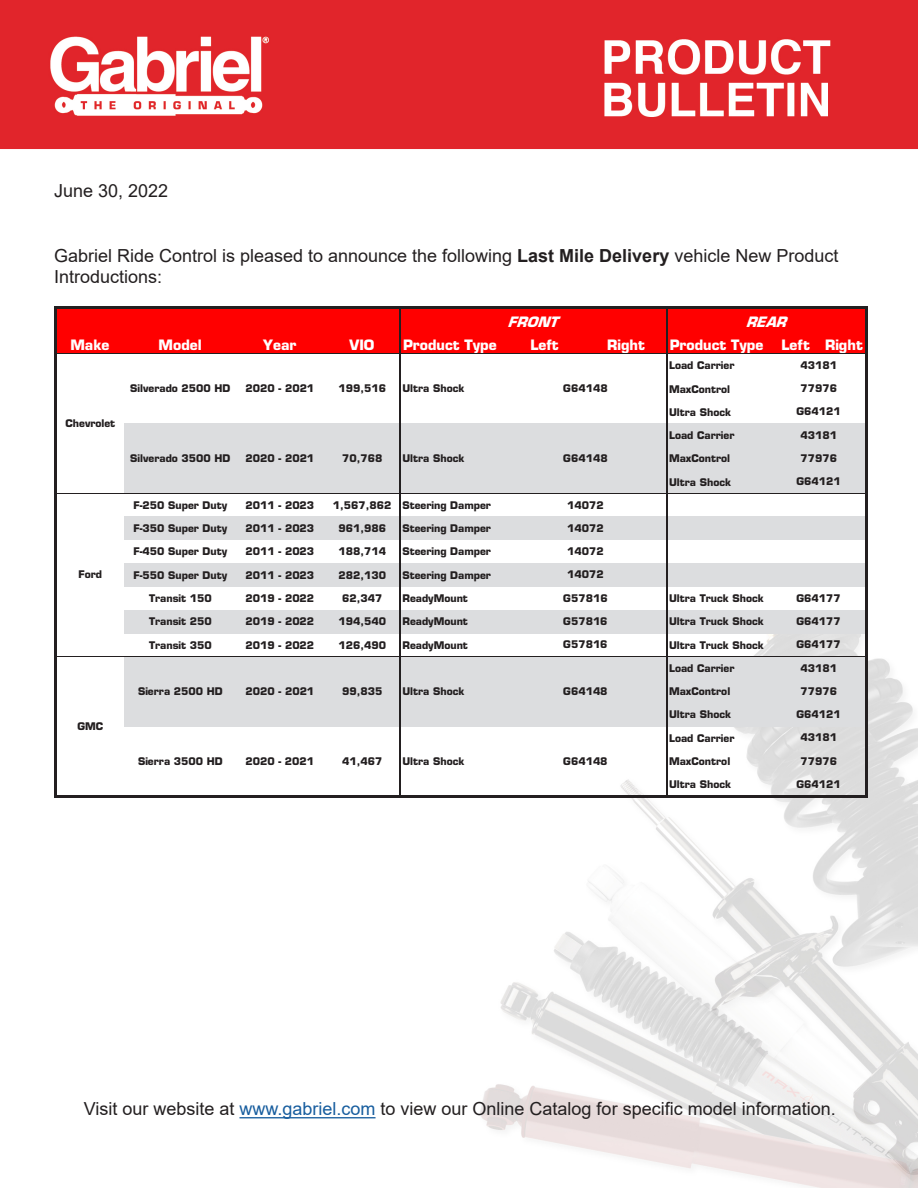
<style>
.page{position:relative;width:918px;height:1188px;background:#fff}
.page>*{position:absolute;margin:0;border:0;box-sizing:border-box;transform-origin:0 0}
.t1{font:18px/21.6px "Arial";color:#231f20}
.t2{font:700 13.95px "Eurostile";color:#fff}
.t3{font:italic 700 13.95px "Eurostile";color:#fff}
.t4{font:700 10.2px "Eurostile";color:#231f20}
.s1{font-weight:700}
.s2{color:#175d9e}
</style>
<div class="page">
<img style="left:0;top:0;width:918px;height:1188px">
<div style="left:56px;top:308px;width:811px;height:46px;background:#f00"></div>
<div style="left:124px;top:424px;width:743px;height:23px;background:#dcdddf"></div>
<div style="left:124px;top:447px;width:743px;height:23px;background:#dcdddf"></div>
<div style="left:124px;top:470px;width:743px;height:24px;background:#dcdddf"></div>
<div style="left:124px;top:517px;width:743px;height:23px;background:#dcdddf"></div>
<div style="left:124px;top:563px;width:743px;height:24px;background:#dcdddf"></div>
<div style="left:124px;top:610px;width:743px;height:23px;background:#dcdddf"></div>
<div style="left:124px;top:656px;width:743px;height:24px;background:#dcdddf"></div>
<div style="left:124px;top:680px;width:743px;height:23px;background:#dcdddf"></div>
<div style="left:124px;top:703px;width:743px;height:23px;background:#dcdddf"></div>
<hr style="left:57px;top:353px;width:342px;height:1px;background:#231f20">
<hr style="left:401px;top:353px;width:265px;height:1px;background:#231f20">
<hr style="left:57px;top:493px;width:342px;height:1px;background:#231f20">
<hr style="left:401px;top:493px;width:265px;height:1px;background:#231f20">
<hr style="left:57px;top:656px;width:342px;height:1px;background:#231f20">
<hr style="left:401px;top:656px;width:265px;height:1px;background:#231f20">
<hr style="left:54px;top:306px;width:3px;height:491px;background:#231f20">
<hr style="left:399px;top:309px;width:2px;height:486px;background:#231f20">
<hr style="left:666px;top:309px;width:2px;height:486px;background:#231f20">
<hr style="left:865px;top:309px;width:3px;height:488px;background:#231f20">
<hr style="left:57px;top:306px;width:811px;height:3px;background:#231f20">
<hr style="left:668px;top:353px;width:197px;height:1px;background:#231f20">
<hr style="left:668px;top:493px;width:197px;height:1px;background:#231f20">
<hr style="left:668px;top:656px;width:197px;height:1px;background:#231f20">
<hr style="left:57px;top:795px;width:811px;height:2px;background:#231f20">
<hr style="left:239px;top:1117px;width:137px;height:1px;background:#175d9e">
<h1 class="t1" style="left:54px;top:180px;width:116px">June 30, 2022</h1>
<h1 class="t1" style="left:54px;top:244px;width:786px">Gabriel Ride Control is pleased to announce the following <span class="s1">Last Mile Delivery</span> vehicle New Product<br>Introductions:</h1>
<h2 class="t3" style="left:508px;top:313px;width:57px">FRONT</h2>
<h2 class="t3" style="left:746px;top:313px;width:47px">REAR</h2>
<h2 class="t2" style="left:70px;top:336px;width:41px">Make</h2>
<h2 class="t2" style="left:159px;top:336px;width:45px">Model</h2>
<h2 class="t2" style="left:263px;top:336px;width:35px">Year</h2>
<h2 class="t2" style="left:350px;top:336px;width:26px">VIO</h2>
<p class="t4" style="left:65px;top:417px;width:51px">Chevrolet</p>
<p class="t4" style="left:130px;top:382px;width:102px">Silverado 2500 HD</p>
<p class="t4" style="left:246px;top:382px;width:70px">2020 - 2021</p>
<p class="t4" style="left:338px;top:382px;width:49px">199,516</p>
<p class="t4" style="left:130px;top:452px;width:102px">Silverado 3500 HD</p>
<p class="t4" style="left:246px;top:452px;width:70px">2020 - 2021</p>
<p class="t4" style="left:342px;top:452px;width:42px">70,768</p>
<h2 class="t2" style="left:403px;top:336px;width:95px">Product Type</h2>
<h2 class="t2" style="left:530px;top:336px;width:30px">Left</h2>
<h2 class="t2" style="left:607px;top:336px;width:39px">Right</h2>
<h2 class="t2" style="left:670px;top:336px;width:95px">Product Type</h2>
<h2 class="t2" style="left:782px;top:336px;width:83px">Left Right</h2>
<p class="t4" style="left:669px;top:359px;width:67px">Load Carrier</p>
<p class="t4" style="left:669px;top:382px;width:63px">MaxControl</p>
<p class="t4" style="left:669px;top:406px;width:64px">Ultra Shock</p>
<p class="t4" style="left:669px;top:429px;width:67px">Load Carrier</p>
<p class="t4" style="left:669px;top:452px;width:63px">MaxControl</p>
<p class="t4" style="left:669px;top:476px;width:64px">Ultra Shock</p>
<p class="t4" style="left:800px;top:359px;width:38px">43181</p>
<p class="t4" style="left:800px;top:382px;width:38px">77976</p>
<p class="t4" style="left:402px;top:382px;width:64px">Ultra Shock</p>
<p class="t4" style="left:563px;top:382px;width:46px">G64148</p>
<p class="t4" style="left:796px;top:405px;width:46px">G64121</p>
<p class="t4" style="left:800px;top:429px;width:38px">43181</p>
<p class="t4" style="left:800px;top:452px;width:38px">77976</p>
<p class="t4" style="left:402px;top:452px;width:64px">Ultra Shock</p>
<p class="t4" style="left:563px;top:452px;width:46px">G64148</p>
<p class="t4" style="left:796px;top:475px;width:46px">G64121</p>
<p class="t4" style="left:78px;top:568px;width:25px">Ford</p>
<p class="t4" style="left:77px;top:720px;width:27px">GMC</p>
<p class="t4" style="left:567px;top:499px;width:38px">14072</p>
<p class="t4" style="left:567px;top:522px;width:38px">14072</p>
<p class="t4" style="left:567px;top:545px;width:38px">14072</p>
<p class="t4" style="left:567px;top:568px;width:38px">14072</p>
<p class="t4" style="left:563px;top:592px;width:46px">G57816</p>
<p class="t4" style="left:134px;top:499px;width:95px">F-250 Super Duty</p>
<p class="t4" style="left:246px;top:499px;width:70px">2011 - 2023</p>
<p class="t4" style="left:333px;top:499px;width:160px">1,567,862 Steering Damper</p>
<p class="t4" style="left:134px;top:522px;width:95px">F-350 Super Duty</p>
<p class="t4" style="left:246px;top:522px;width:70px">2011 - 2023</p>
<p class="t4" style="left:338px;top:522px;width:49px">961,986</p>
<p class="t4" style="left:402px;top:522px;width:90px">Steering Damper</p>
<p class="t4" style="left:134px;top:545px;width:95px">F-450 Super Duty</p>
<p class="t4" style="left:246px;top:545px;width:70px">2011 - 2023</p>
<p class="t4" style="left:338px;top:545px;width:49px">188,714</p>
<p class="t4" style="left:402px;top:545px;width:90px">Steering Damper</p>
<p class="t4" style="left:134px;top:569px;width:95px">F-550 Super Duty</p>
<p class="t4" style="left:246px;top:569px;width:70px">2011 - 2023</p>
<p class="t4" style="left:338px;top:569px;width:49px">282,130</p>
<p class="t4" style="left:402px;top:569px;width:90px">Steering Damper</p>
<p class="t4" style="left:149px;top:592px;width:64px">Transit 150</p>
<p class="t4" style="left:246px;top:592px;width:70px">2019 - 2022</p>
<p class="t4" style="left:342px;top:592px;width:42px">62,347</p>
<p class="t4" style="left:402px;top:592px;width:67px">ReadyMount</p>
<p class="t4" style="left:669px;top:592px;width:96px">Ultra Truck Shock</p>
<p class="t4" style="left:149px;top:615px;width:64px">Transit 250</p>
<p class="t4" style="left:246px;top:615px;width:70px">2019 - 2022</p>
<p class="t4" style="left:338px;top:615px;width:49px">194,540</p>
<p class="t4" style="left:402px;top:615px;width:67px">ReadyMount</p>
<p class="t4" style="left:669px;top:615px;width:96px">Ultra Truck Shock</p>
<p class="t4" style="left:149px;top:639px;width:64px">Transit 350</p>
<p class="t4" style="left:246px;top:639px;width:70px">2019 - 2022</p>
<p class="t4" style="left:338px;top:639px;width:49px">126,490</p>
<p class="t4" style="left:402px;top:639px;width:67px">ReadyMount</p>
<p class="t4" style="left:669px;top:639px;width:96px">Ultra Truck Shock</p>
<p class="t4" style="left:669px;top:662px;width:67px">Load Carrier</p>
<p class="t4" style="left:669px;top:685px;width:63px">MaxControl</p>
<p class="t4" style="left:669px;top:708px;width:64px">Ultra Shock</p>
<p class="t4" style="left:669px;top:732px;width:67px">Load Carrier</p>
<p class="t4" style="left:669px;top:755px;width:63px">MaxControl</p>
<p class="t4" style="left:669px;top:778px;width:64px">Ultra Shock</p>
<p class="t4" style="left:796px;top:592px;width:46px">G64177</p>
<p class="t4" style="left:563px;top:615px;width:46px">G57816</p>
<p class="t4" style="left:796px;top:615px;width:46px">G64177</p>
<p class="t4" style="left:563px;top:638px;width:46px">G57816</p>
<p class="t4" style="left:796px;top:638px;width:46px">G64177</p>
<p class="t4" style="left:800px;top:661px;width:38px">43181</p>
<p class="t4" style="left:800px;top:685px;width:38px">77976</p>
<p class="t4" style="left:796px;top:708px;width:46px">G64121</p>
<p class="t4" style="left:800px;top:731px;width:38px">43181</p>
<p class="t4" style="left:800px;top:754px;width:38px">77976</p>
<p class="t4" style="left:138px;top:685px;width:86px">Sierra 2500 HD</p>
<p class="t4" style="left:246px;top:685px;width:70px">2020 - 2021</p>
<p class="t4" style="left:342px;top:685px;width:42px">99,835</p>
<p class="t4" style="left:402px;top:685px;width:64px">Ultra Shock</p>
<p class="t4" style="left:563px;top:685px;width:46px">G64148</p>
<p class="t4" style="left:138px;top:755px;width:86px">Sierra 3500 HD</p>
<p class="t4" style="left:246px;top:755px;width:70px">2020 - 2021</p>
<p class="t4" style="left:342px;top:755px;width:42px">41,467</p>
<p class="t4" style="left:402px;top:755px;width:64px">Ultra Shock</p>
<p class="t4" style="left:563px;top:755px;width:46px">G64148</p>
<p class="t4" style="left:796px;top:778px;width:46px">G64121</p>
<h1 class="t1" style="left:84px;top:1098px;width:754px">Visit our website at <span class="s2">www.gabriel.com</span> to view our Online Catalog for specific model information.</h1>
</div>
